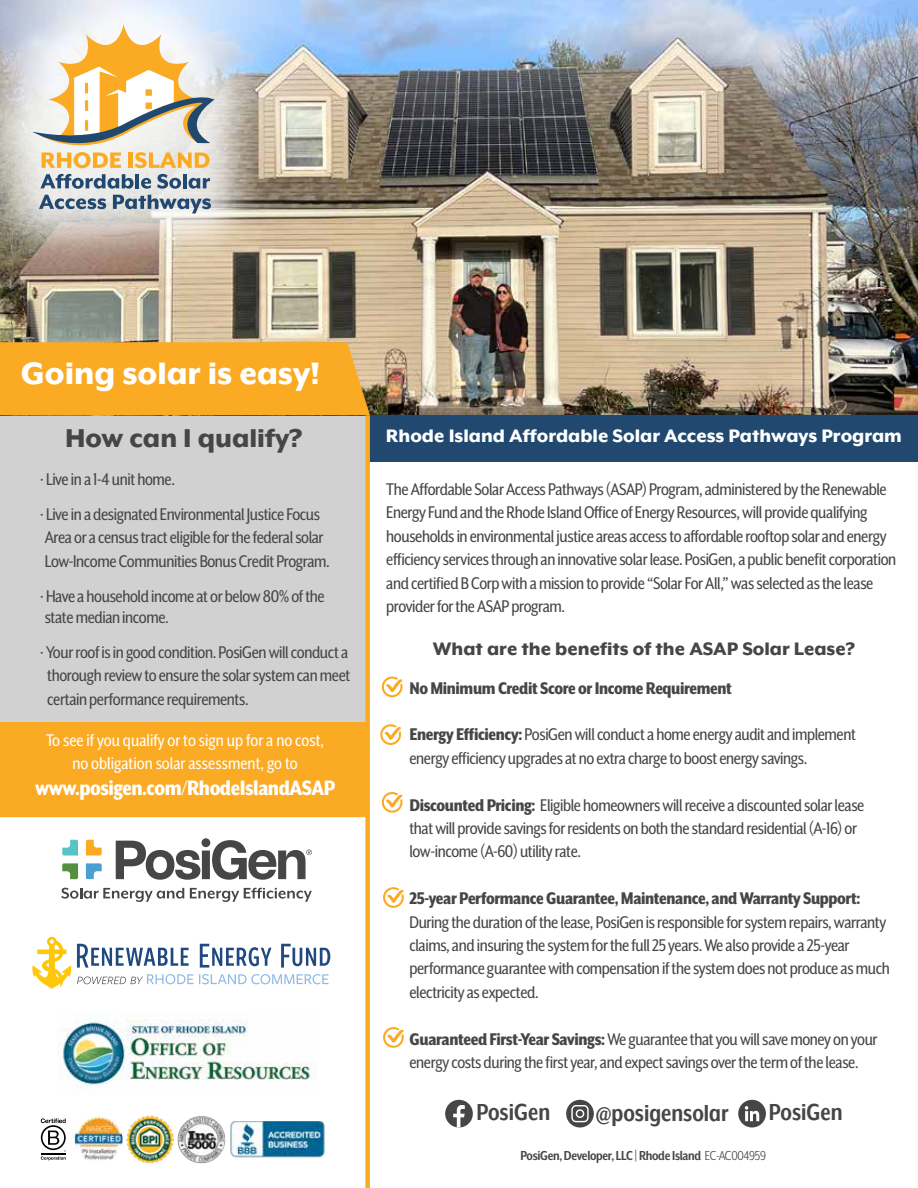
<style>
.page{position:relative;width:918px;height:1188px;background:#fff}
.page>*{position:absolute;margin:0;border:0;box-sizing:border-box;transform-origin:0 0}
.t1{font:800 36px "Mr Eaves XL Mod OT";color:#fff}
.t2{font:800 30px "Mr Eaves XL Mod OT";color:#454645}
.t3{font:700 27px "Mr Eaves XL Mod Nar OT";color:#454645}
.t4{font:800 24px "Mr Eaves XL San Nar OT";letter-spacing:-.02em;color:#fff}
.t5{font:800 21px "Mr Eaves XL Mod OT";color:#fff}
.t6{font:800 21px "Mr Eaves XL Mod OT";color:#454645}
.t7{font:19.5px/23.4px "Mr Eaves XL San Nar OT";letter-spacing:-.02em;color:#454645}
.t8{font:800 19.5px "Mr Eaves XL San Nar OT";letter-spacing:-.02em;color:#454645}
.t9{font:19.5px/23.4px "Mr Eaves XL San Nar OT";color:#fff;text-align:center}
.t10{font:700 15px "Mr Eaves XL San Nar OT";letter-spacing:-.02em;color:#454645}
.s1{font-weight:800}
.s2{font-weight:400}
</style>
<div class="page">
<div style="left:0;top:256px;width:368px;height:559px;background:#d1d1d1"></div>
<img style="left:0;top:0;width:918px;height:415px">
<div style="left:445px;top:1100px;width:28px;height:27px;background:#454645;border-radius:50%"></div>
<svg style="left:453px;top:1105px;width:12px;height:22px"></svg>
<div style="left:566px;top:1100px;width:28px;height:27px;background:#454645;border-radius:50%"></div>
<svg style="left:571px;top:1105px;width:18px;height:17px"></svg>
<div style="left:738px;top:1100px;width:28px;height:27px;background:#454645;border-radius:50%"></div>
<svg style="left:745px;top:1106px;width:14px;height:15px"></svg>
<hr style="left:0;top:813px;width:368px;height:4px;background:#fbaa23">
<img style="left:177px;top:1116px;width:48px;height:47px;border-radius:24px">
<img style="left:126px;top:1116px;width:48px;height:47px;border-radius:24px">
<img style="left:75px;top:1116px;width:48px;height:44px">
<img style="left:230px;top:1121px;width:95px;height:37px">
<div style="left:368px;top:415px;width:550px;height:47px;background:#214970"></div>
<div style="left:0;top:342px;width:370px;height:73px;background:#fbaa23"></div>
<div style="left:365px;top:415px;width:5px;height:773px;background:#fbaa23"></div>
<svg style="left:382px;top:677px;width:21px;height:20px"></svg>
<svg style="left:380px;top:724px;width:21px;height:21px"></svg>
<svg style="left:382px;top:792px;width:21px;height:21px"></svg>
<svg style="left:383px;top:887px;width:21px;height:21px"></svg>
<svg style="left:383px;top:1027px;width:21px;height:21px"></svg>
<svg style="left:62px;top:840px;width:16px;height:16px"></svg>
<svg style="left:62px;top:863px;width:16px;height:16px"></svg>
<svg style="left:86px;top:840px;width:16px;height:16px"></svg>
<svg style="left:86px;top:863px;width:16px;height:16px"></svg>
<svg style="left:116px;top:838px;width:196px;height:42px"></svg>
<svg style="left:61px;top:888px;width:123px;height:14px"></svg>
<svg style="left:190px;top:888px;width:122px;height:14px"></svg>
<img style="left:57px;top:1013px;width:259px;height:72px">
<div style="left:0;top:0;width:265px;height:264px;background:#fff;opacity:.75"></div>
<svg style="left:32px;top:24px;width:182px;height:144px"></svg>
<svg style="left:40px;top:174px;width:94px;height:15px"></svg>
<hr style="left:135px;top:174px;width:4px;height:14px;background:#214970">
<svg style="left:141px;top:178px;width:10px;height:11px"></svg>
<svg style="left:157px;top:174px;width:24px;height:15px"></svg>
<hr style="left:183px;top:174px;width:4px;height:14px;background:#214970">
<svg style="left:188px;top:178px;width:22px;height:11px"></svg>
<svg style="left:39px;top:195px;width:67px;height:14px"></svg>
<svg style="left:113px;top:195px;width:98px;height:19px"></svg>
<svg style="left:41px;top:1118px;width:25px;height:42px"></svg>
<div style="left:0;top:722px;width:365px;height:94px;background:#fbaa23"></div>
<svg style="left:32px;top:937px;width:298px;height:52px"></svg>
<h1 class="t1" style="left:21px;top:352px;width:301px">Going solar is easy!</h1>
<h2 class="t2" style="left:65px;top:421px;width:239px">How can I qualify?</h2>
<p class="t7" style="left:40px;top:461px;width:282px;line-height:35.4px">· Live in a 1-4 unit home.<br>· Live in a designated Environmental Justice Focus</p>
<p class="t7" style="left:45px;top:526px;width:287px">Area or a census tract eligible for the federal solar<br>Low-Income Communities Bonus Credit Program.</p>
<p class="t7" style="left:40px;top:586px;width:287px;line-height:20.4px">· Have a household income at or below 80% of the state median income.</p>
<p class="t7" style="left:47px;top:640px;width:305px;text-align:justify;text-indent:-7px">· Your roof is in good condition. PosiGen will conduct a thorough review to ensure the solar system can meet certain performance requirements.</p>
<p class="t9" style="left:46px;top:728px;width:280px">To see if you qualify or to sign up for a no cost, no obligation solar assessment, go to</p>
<p class="t4" style="left:35px;top:775px;width:301px">www.posigen.com/RhodeIslandASAP</p>
<p class="t5" style="left:386px;top:424px;width:517px">Rhode Island Affordable Solar Access Pathways Program</p>
<p class="t7" style="left:386px;top:477px;width:511px">The Affordable Solar Access Pathways (ASAP) Program, administered by the Renewable Energy Fund and the Rhode Island Office of Energy Resources, will provide qualifying households in environmental justice areas access to affordable rooftop solar and energy efficiency services through an innovative solar lease. PosiGen, a public benefit corporation and certified B Corp with a mission to provide “Solar For All,” was selected as the lease provider for the ASAP program.</p>
<p class="t6" style="left:433px;top:636px;width:424px">What are the benefits of the ASAP Solar Lease?</p>
<p class="t8" style="left:410px;top:677px;width:324px">No Minimum Credit Score or Income Requirement</p>
<p class="t7" style="left:410px;top:723px;width:448px"><span class="s1">Energy Efficiency:</span> PosiGen will conduct a home energy audit and implement energy efficiency upgrades at no extra charge to boost energy savings.</p>
<p class="t7" style="left:410px;top:793px;width:456px"><span class="s1">Discounted Pricing:</span> Eligible homeowners will receive a discounted solar lease that will provide savings for residents on both the standard residential (A-16) or low-income (A-60) utility rate.</p>
<p class="t8" style="left:410px;top:888px;width:453px">25-year Performance Guarantee, Maintenance, and Warranty Support:</p>
<p class="t7" style="left:410px;top:910px;width:482px">During the duration of the lease, PosiGen is responsible for system repairs, warranty claims, and insuring the system for the full 25 years. We also provide a 25-year performance guarantee with compensation if the system does not produce as much electricity as expected.</p>
<p class="t7" style="left:410px;top:1027px;width:470px"><span class="s1">Guaranteed First-Year Savings:</span> We guarantee that you will save money on your energy costs during the first year, and expect savings over the term of the lease.</p>
<h3 class="t3" style="left:476px;top:1098px;width:75px">PosiGen</h3>
<h3 class="t3" style="left:596px;top:1098px;width:134px">@posigensolar</h3>
<h3 class="t3" style="left:769px;top:1098px;width:75px">PosiGen</h3>
<p class="t10" style="left:520px;top:1148px;width:247px">PosiGen, Developer, LLC | Rhode Island <span class="s2">EC-AC004959</span></p>
</div>
